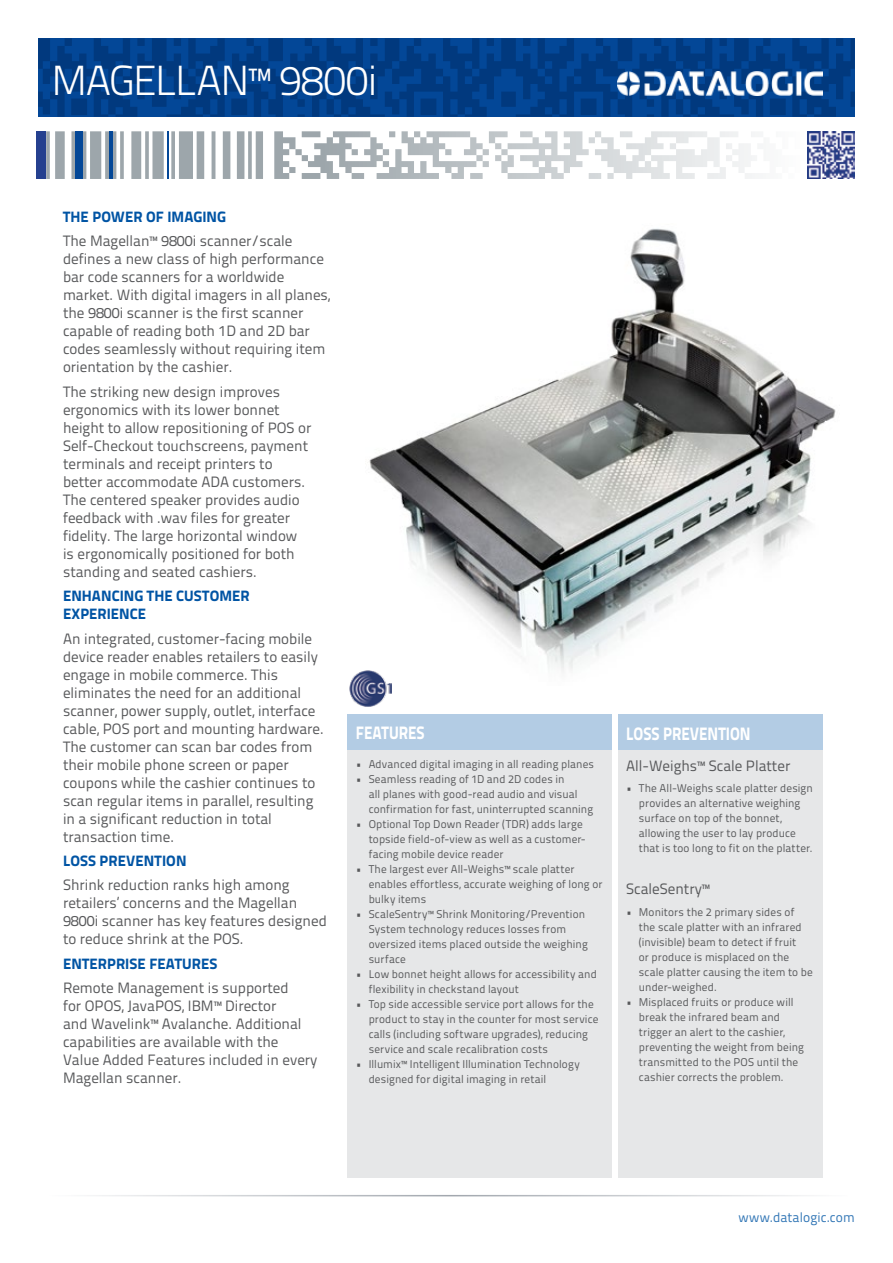
<style>
.page{position:relative;width:893px;height:1263px;background:#fff}
.page>*{position:absolute;margin:0;border:0;box-sizing:border-box;transform-origin:0 0}
.t1{font:300 42px "Titillium Text 22 L";letter-spacing:-.035em;color:#fff}
.t2{font:800 18px "Titillium Text 22 L";letter-spacing:-.005em;color:#fff;scale:.85 1}
.t3{font:15px/18px "Titillium Text 22 L";color:#58595b}
.t4{font:800 15px/18px "Titillium Text 22 L";letter-spacing:.005em;color:#0054a4}
.t5{font:13.5px "Titillium Text 22 L";letter-spacing:.005em;color:#3377b6}
.t6{font:11.25px/15px "Titillium Text 22 L";letter-spacing:.01em;color:#58595b}
</style>
<div class="page">
<svg style="left:38px;top:38px;width:817px;height:79px;background:#023f89"></svg>
<svg style="left:302px;top:131px;width:453px;height:48px"></svg>
<hr style="left:167px;top:131px;width:2px;height:48px;background:#034797">
<div style="left:75px;top:131px;width:7px;height:48px;background:#034797"></div>
<hr style="left:109px;top:131px;width:4px;height:48px;background:#034797">
<div style="left:37px;top:131px;width:9px;height:48px;background:#25408f"></div>
<hr style="left:45px;top:1195px;width:803px;height:1px;background:#9da3aa">
<div style="left:348px;top:714px;width:264px;height:36px;background:#b3cce4"></div>
<div style="left:618px;top:714px;width:204px;height:36px;background:#b3cce4"></div>
<div style="left:348px;top:750px;width:264px;height:428px;background:#e6e7e8"></div>
<div style="left:618px;top:750px;width:204px;height:428px;background:#e6e7e8"></div>
<img style="left:618px;top:72px;width:204px;height:23px">
<img style="left:807px;top:131px;width:48px;height:48px">
<img style="left:369px;top:228px;width:467px;height:458px">
<img style="left:349px;top:669px;width:42px;height:38px">
<h1 class="t1" style="left:51px;top:50px;width:327px">MAGELLAN™ 9800i</h1>
<p class="t4" style="left:63px;top:207px;width:165px">THE POWER OF IMAGING</p>
<p class="t3" style="left:63px;top:231px;width:269px">The Magellan™ 9800i scanner/scale defines a new class of high performance bar code scanners for a worldwide market. With digital imagers in all planes, the 9800i scanner is the first scanner capable of reading both 1D and 2D bar codes seamlessly without requiring item orientation by the cashier.</p>
<p class="t3" style="left:63px;top:382px;width:250px">The striking new design improves ergonomics with its lower bonnet height to allow repositioning of POS or Self-Checkout touchscreens, payment terminals and receipt printers to better accommodate ADA customers.<br>The centered speaker provides audio feedback with .wav files for greater fidelity. The large horizontal window is ergonomically positioned for both standing and seated cashiers.</p>
<p class="t4" style="left:63px;top:586px;width:188px">ENHANCING THE CUSTOMER<br>EXPERIENCE</p>
<p class="t3" style="left:63px;top:628px;width:262px">An integrated, customer-facing mobile device reader enables retailers to easily engage in mobile commerce. This eliminates the need for an additional scanner, power supply, outlet, interface cable, POS port and mounting hardware.<br>The customer can scan bar codes from their mobile phone screen or paper coupons while the cashier continues to scan regular items in parallel, resulting in a significant reduction in total transaction time.</p>
<p class="t4" style="left:63px;top:851px;width:125px">LOSS PREVENTION</p>
<p class="t3" style="left:63px;top:875px;width:265px">Shrink reduction ranks high among retailers’ concerns and the Magellan 9800i scanner has key features designed to reduce shrink at the POS.</p>
<p class="t4" style="left:63px;top:953px;width:156px">ENTERPRISE FEATURES</p>
<p class="t3" style="left:63px;top:978px;width:256px">Remote Management is supported<br>for OPOS, JavaPOS, IBM™ Director<br>and Wavelink™ Avalanche. Additional capabilities are available with the<br>Value Added Features included in every<br>Magellan scanner.</p>
<p class="t2" style="left:356px;top:719px;width:82px">FEATURES</p>
<p class="t2" style="left:626px;top:719px;width:148px">LOSS PREVENTION</p>
<p class="t6" style="left:356px;top:756px;width:240px">• Advanced digital imaging in all reading planes</p>
<p class="t6" style="left:369px;top:771px;width:226px;text-indent:-13px">• Seamless reading of 1D and 2D codes in<br>all planes with good-read audio and visual confirmation for fast, uninterrupted scanning</p>
<p class="t6" style="left:369px;top:816px;width:219px;text-indent:-13px">• Optional Top Down Reader (TDR) adds large topside field-of-view as well as a customer&shy;facing mobile device reader</p>
<p class="t6" style="left:369px;top:861px;width:235px;text-indent:-13px">• The largest ever All-Weighs™ scale platter enables effortless, accurate weighing of long or bulky items</p>
<p class="t6" style="left:369px;top:906px;width:221px;text-indent:-13px">• ScaleSentry™ Shrink Monitoring/Prevention System technology reduces losses from oversized items placed outside the weighing surface</p>
<p class="t6" style="left:369px;top:966px;width:230px;text-indent:-13px">• Low bonnet height allows for accessibility and flexibility in checkstand layout</p>
<p class="t6" style="left:369px;top:996px;width:231px;text-indent:-13px">• Top side accessible service port allows for the product to stay in the counter for most service calls (including software upgrades), reducing service and scale recalibration costs</p>
<p class="t6" style="left:369px;top:1056px;width:213px;text-indent:-13px">• Illumix™ Intelligent Illumination Technology designed for digital imaging in retail</p>
<p class="t3" style="left:626px;top:756px;width:166px">All-Weighs™ Scale Platter</p>
<p class="t6" style="left:639px;top:780px;width:176px;text-indent:-13px">• The All-Weighs scale platter design provides an alternative weighing surface on top of the bonnet, allowing the user to lay produce that is too long to fit on the platter.</p>
<p class="t3" style="left:626px;top:879px;width:85px">ScaleSentry™</p>
<p class="t6" style="left:639px;top:904px;width:175px;text-indent:-13px">• Monitors the 2 primary sides of the scale platter with an infrared (invisible) beam to detect if fruit<br>or produce is misplaced on the scale platter causing the item to be under-weighed.</p>
<p class="t6" style="left:639px;top:994px;width:167px;text-indent:-13px">• Misplaced fruits or produce will break the infrared beam and trigger an alert to the cashier, preventing the weight from being transmitted to the POS until the cashier corrects the problem.</p>
<p class="t5" style="left:738px;top:1207px;width:118px">www.datalogic.com</p>
</div>
